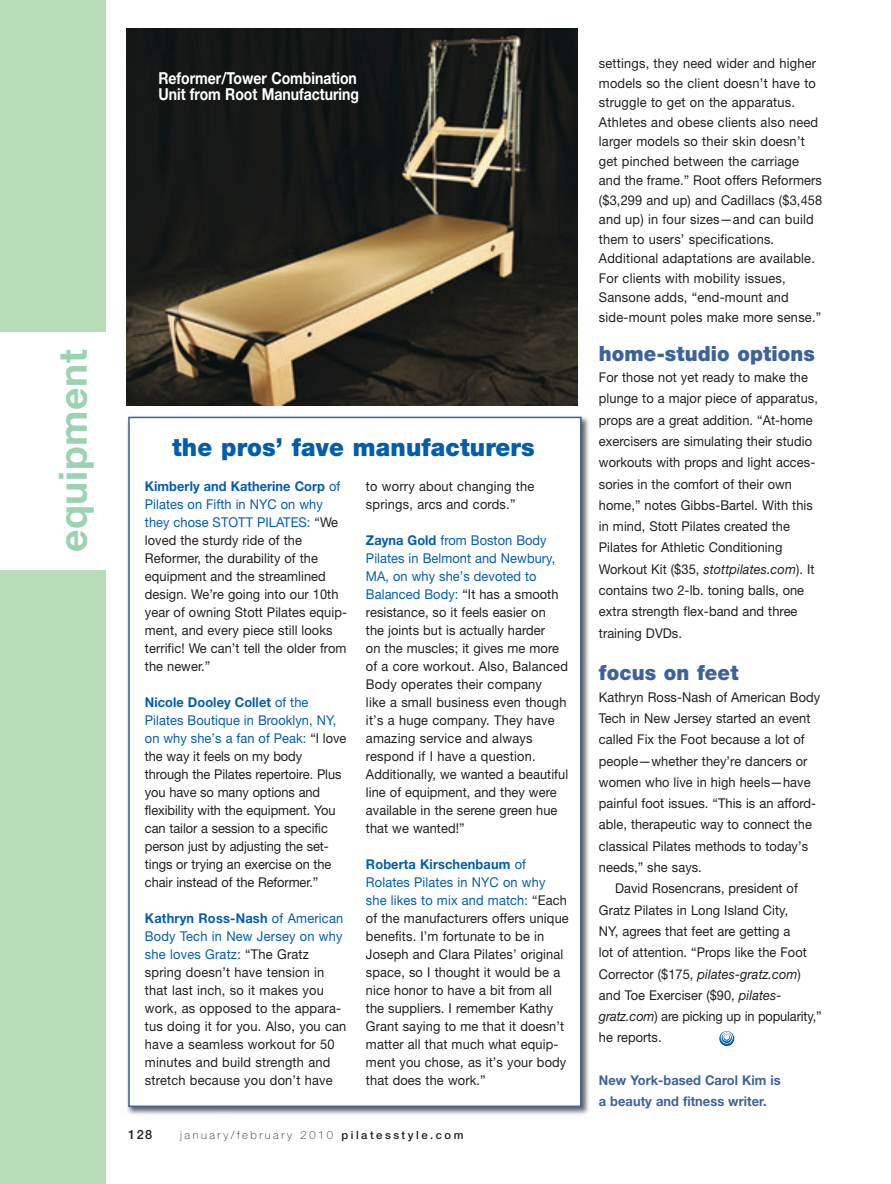
<style>
.page{position:relative;width:891px;height:1184px;background:#fff}
.page>*{position:absolute;margin:0;border:0;box-sizing:border-box;transform-origin:0 0}
.t1{font:700 39px "Helvetica Neue LT";letter-spacing:.015em;color:#9bd3b2}
.t2{font:900 24.9px "Helvetica Neue LT";letter-spacing:.005em;color:#045dac;scale:.95 1}
.t3{font:900 21px "Helvetica Neue LT";letter-spacing:.005em;color:#3c6298;scale:.95 1}
.t4{font:700 16.5px/16.5px "Helvetica Neue LT";color:#fff;scale:.85 1}
.t5{font:13.5px/18px "Helvetica Neue LT";letter-spacing:.005em;color:#231f20;scale:.95 1}
.t6{font:700 13.5px/21.3px "Helvetica Neue LT";letter-spacing:.005em;color:#3c6298;scale:.95 1}
.t7{font:italic 13.5px "Helvetica Neue LT";letter-spacing:.005em;color:#231f20;scale:.95 1}
.t8{font:500 12.75px "Helvetica Neue LT";color:#231f20}
.t9{font:100 11.25px "Helvetica Neue LT";letter-spacing:.22em;color:#231f20}
.s1{font-weight:700;color:#045dac}
.s2{color:#045dac}
.s3{font-weight:500}
.s4{font-style:italic}
.s5{font-style:normal}
</style>
<div class="page">
<div style="left:0;top:0;width:105px;height:1184px;background:#b7ddb8"></div>
<div style="left:0;top:332px;width:107px;height:237px;background:#fff"></div>
<svg style="left:719px;top:1031px;width:15px;height:15px"></svg>
<svg style="left:721px;top:1031px;width:12px;height:12px"></svg>
<svg style="left:722px;top:1033px;width:10px;height:10px"></svg>
<svg style="left:723px;top:1033px;width:8px;height:8px"></svg>
<svg style="left:724px;top:1034px;width:5px;height:6px"></svg>
<img style="left:127px;top:416px;width:462px;height:699px">
<div style="left:130px;top:418px;width:450px;height:687px;background:#fff"></div>
<div style="left:128px;top:417px;width:454px;height:690px;border:2px solid #3c6298"></div>
<img style="left:126px;top:28px;width:451px;height:377px">
<h1 class="t1" style="left:59px;top:552px;width:204px;rotate:-90deg">equipment</h1>
<p class="t4" style="left:158px;top:71px;width:238px">Reformer/Tower Combination<br>Unit from Root Manufacturing</p>
<h2 class="t2" style="left:172px;top:438px;width:383px">the pros’ fave manufacturers</h2>
<p class="t5" style="left:145px;top:478px;width:214px"><span class="s1">Kimberly and Katherine Corp</span> <span class="s2">of<br>Pilates on Fifth in NYC on why they chose STOTT PILATES:</span> “We loved the sturdy ride of the<br>Reformer, the durability of the equipment and the streamlined design. We’re going into our 10th year of owning Stott Pilates equip&shy;ment, and every piece still looks terrific! We can’t tell the older from the newer.”</p>
<p class="t5" style="left:145px;top:694px;width:213px"><span class="s1">Nicole Dooley Collet</span> <span class="s2">of the<br>Pilates Boutique in Brooklyn, NY, on why she’s a fan of Peak:</span> “I love the way it feels on my body through the Pilates repertoire. Plus you have so many options and flexibility with the equipment. You can tailor a session to a specific person just by adjusting the set&shy;tings or trying an exercise on the chair instead of the Reformer.”</p>
<p class="t5" style="left:145px;top:910px;width:214px"><span class="s1">Kathryn Ross-Nash</span> <span class="s2">of American<br>Body Tech in New Jersey on why she loves Gratz:</span> “The Gratz spring doesn’t have tension in that last inch, so it makes you work, as opposed to the appara&shy;tus doing it for you. Also, you can have a seamless workout for 50 minutes and build strength and stretch because you don’t have</p>
<p class="t5" style="left:366px;top:478px;width:179px">to worry about changing the springs, arcs and cords.”</p>
<p class="t5" style="left:366px;top:532px;width:214px"><span class="s1">Zayna Gold</span> <span class="s2">from Boston Body<br>Pilates in Belmont and Newbury,<br>MA, on why she’s devoted to<br>Balanced Body:</span> “It has a smooth resistance, so it feels easier on<br>the joints but is actually harder<br>on the muscles; it gives me more of a core workout. Also, Balanced<br>Body operates their company<br>like a small business even though it’s a huge company. They have amazing service and always respond if I have a question.<br>Additionally, we wanted a beautiful line of equipment, and they were available in the serene green hue that we wanted!”</p>
<p class="t5" style="left:366px;top:856px;width:215px"><span class="s1">Roberta Kirschenbaum</span> <span class="s2">of<br>Rolates Pilates in NYC on why she likes to mix and match:</span> “Each of the manufacturers offers unique benefits. I’m fortunate to be in<br>Joseph and Clara Pilates’ original space, so I thought it would be a nice honor to have a bit from all the suppliers. I remember Kathy<br>Grant saying to me that it doesn’t matter all that much what equip&shy;ment you chose, as it’s your body that does the work.”</p>
<p class="t8" style="left:128px;top:1129px;width:26px">128</p>
<p class="t9" style="left:180px;top:1131px;width:285px">january/february 2010 <span class="s3">pilatesstyle.com</span></p>
<p class="t5" style="left:599px;top:55px;width:237px;line-height:19.5px">settings, they need wider and higher models so the client doesn’t have to struggle to get on the apparatus.<br>Athletes and obese clients also need larger models so their skin doesn’t get pinched between the carriage and the frame.” Root offers Reformers ($3,299 and up) and Cadillacs ($3,458 and up) in four sizes—and can build them to users’ specifications.<br>Additional adaptations are available.<br>For clients with mobility issues, Sansone adds, “end-mount and side-mount poles make more sense.”</p>
<h3 class="t3" style="left:599px;top:346px;width:229px">home-studio options</h3>
<p class="t5" style="left:599px;top:368px;width:232px;line-height:21.3px">For those not yet ready to make the plunge to a major piece of apparatus, props are a great addition. “At-home exercisers are simulating their studio workouts with props and light acces&shy;sories in the comfort of their own home,” notes Gibbs-Bartel. With this in mind, Stott Pilates created the Pilates for Athletic Conditioning Workout Kit ($35, <span class="s4">stottpilates.com</span>). It contains two 2-lb. toning balls, one extra strength flex-band and three training DVDs.</p>
<h3 class="t3" style="left:599px;top:665px;width:148px">focus on feet</h3>
<p class="t5" style="left:599px;top:689px;width:235px">Kathryn Ross-Nash of American Body</p>
<p class="t5" style="left:599px;top:710px;width:224px">Tech in New Jersey started an event</p>
<p class="t5" style="left:599px;top:732px;width:218px">called Fix the Foot because a lot of</p>
<p class="t5" style="left:599px;top:753px;width:221px">people—whether they’re dancers or</p>
<p class="t5" style="left:599px;top:774px;width:224px">women who live in high heels—have</p>
<p class="t5" style="left:599px;top:796px;width:230px">painful foot issues. “This is an afford-</p>
<p class="t5" style="left:599px;top:817px;width:226px">able, therapeutic way to connect the</p>
<p class="t5" style="left:599px;top:838px;width:222px">classical Pilates methods to today’s</p>
<p class="t5" style="left:599px;top:859px;width:110px">needs,” she says.</p>
<p class="t5" style="left:615px;top:881px;width:194px">David Rosencrans, president of</p>
<p class="t5" style="left:599px;top:902px;width:201px">Gratz Pilates in Long Island City,</p>
<p class="t5" style="left:599px;top:923px;width:203px">NY, agrees that feet are getting a</p>
<p class="t5" style="left:599px;top:945px;width:220px">lot of attention. “Props like the Foot</p>
<p class="t7" style="left:599px;top:969px;width:214px"><span class="s5">Corrector ($175,</span> pilates-gratz.com<span class="s5">)</span></p>
<p class="t5" style="left:599px;top:987px;width:194px">and Toe Exerciser ($90, <span class="s4">pilates-</span></p>
<p class="t5" style="left:599px;top:1009px;width:236px"><span class="s4">gratz.com</span>) are picking up in popularity,”</p>
<p class="t5" style="left:599px;top:1030px;width:68px">he reports.</p>
<p class="t6" style="left:599px;top:1071px;width:193px">New York-based Carol Kim is a beauty and fitness writer.</p>
</div>
